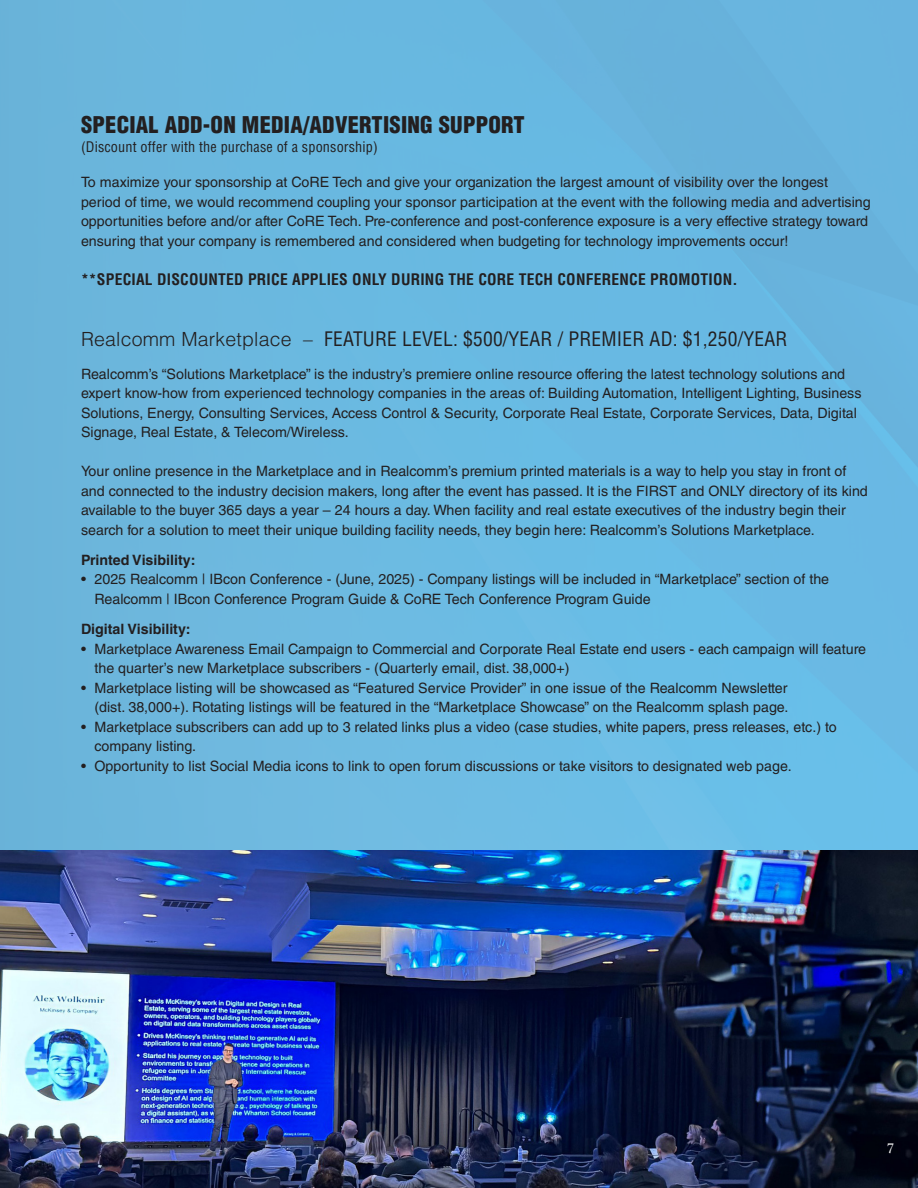
<style>
.page{position:relative;width:918px;height:1188px;background:#69b9e1}
.page>*{position:absolute;margin:0;border:0;box-sizing:border-box;transform-origin:0 0}
.t1{font:900 condensed 22.5px "Helvetica LT Std";letter-spacing:.01em;color:#231f20}
.body_copy_black{font:condensed 19.5px "Helvetica LT Std";letter-spacing:.01em;color:#231f20}
.body_copy_black-2{font:15.75px "Kepler Std Scn";color:#fff}
.body_copy_black-3{font:700 condensed 15.6px "Helvetica LT Std";letter-spacing:.015em;color:#231f20}
.body_copy_black-4{font:14.25px/19.5px "Helvetica LT Std";color:#231f20}
.t2{font:condensed 14.25px "Helvetica LT Std";letter-spacing:.01em;color:#231f20}
.t3{font:700 14.25px "Helvetica LT Std";color:#231f20}
.s1{font-weight:300;font-stretch:normal}
</style>
<div class="page">
<img style="left:0;top:850px;width:918px;height:338px">
<p class="t1" style="left:81px;top:110px;width:445px">SPECIAL ADD-ON MEDIA/ADVERTISING SUPPORT</p>
<p class="t2" style="left:81px;top:138px;width:298px">(Discount offer with the purchase of a sponsorship)</p>
<p class="body_copy_black-4" style="left:81px;top:173px;width:791px">To maximize your sponsorship at CoRE Tech and give your organization the largest amount of visibility over the longest period of time, we would recommend coupling your sponsor participation at the event with the following media and advertising opportunities before and/or after CoRE Tech. Pre-conference and post-conference exposure is a very effective strategy toward ensuring that your company is remembered and considered when budgeting for technology improvements occur!</p>
<p class="body_copy_black-3" style="left:81px;top:269px;width:658px">**SPECIAL DISCOUNTED PRICE APPLIES ONLY DURING THE CORE TECH CONFERENCE PROMOTION.</p>
<p class="body_copy_black" style="left:81px;top:327px;width:708px"><span class="s1">Realcomm Marketplace –</span> FEATURE LEVEL: $500/YEAR / PREMIER AD: $1,250/YEAR</p>
<p class="body_copy_black-4" style="left:81px;top:364px;width:782px">Realcomm’s “Solutions Marketplace” is the industry’s premiere online resource offering the latest technology solutions and expert know-how from experienced technology companies in the areas of: Building Automation, Intelligent Lighting, Business Solutions, Energy, Consulting Services, Access Control &amp; Security, Corporate Real Estate, Corporate Services, Data, Digital Signage, Real Estate, &amp; Telecom/Wireless.</p>
<p class="body_copy_black-4" style="left:81px;top:461px;width:788px">Your online presence in the Marketplace and in Realcomm’s premium printed materials is a way to help you stay in front of and connected to the industry decision makers, long after the event has passed. It is the FIRST and ONLY directory of its kind available to the buyer 365 days a year – 24 hours a day. When facility and real estate executives of the industry begin their search for a solution to meet their unique building facility needs, they begin here: Realcomm’s Solutions Marketplace.</p>
<p class="t3" style="left:81px;top:551px;width:116px">Printed Visibility:</p>
<p class="body_copy_black-4" style="left:94px;top:570px;width:736px;text-indent:-14px">• 2025 Realcomm | IBcon Conference - (June, 2025) - Company listings will be included in “Marketplace” section of the<br>Realcomm | IBcon Conference Program Guide &amp; CoRE Tech Conference Program Guide</p>
<p class="t3" style="left:81px;top:620px;width:111px">Digital Visibility:</p>
<p class="body_copy_black-4" style="left:94px;top:639px;width:773px;text-indent:-14px">• Marketplace Awareness Email Campaign to Commercial and Corporate Real Estate end users - each campaign will feature the quarter’s new Marketplace subscribers - (Quarterly email, dist. 38,000+)</p>
<p class="body_copy_black-4" style="left:81px;top:678px;width:709px;text-align:right">• Marketplace listing will be showcased as “Featured Service Provider” in one issue of the Realcomm Newsletter (dist. 38,000+). Rotating listings will be featured in the “Marketplace Showcase” on the Realcomm splash page.</p>
<p class="body_copy_black-4" style="left:94px;top:717px;width:744px;text-indent:-14px">• Marketplace subscribers can add up to 3 related links plus a video (case studies, white papers, press releases, etc.) to company listing.</p>
<p class="body_copy_black-4" style="left:81px;top:756px;width:712px">• Opportunity to list Social Media icons to link to open forum discussions or take visitors to designated web page.</p>
<p class="body_copy_black-2" style="left:887px;top:1140px;width:8px">7</p>
</div>
